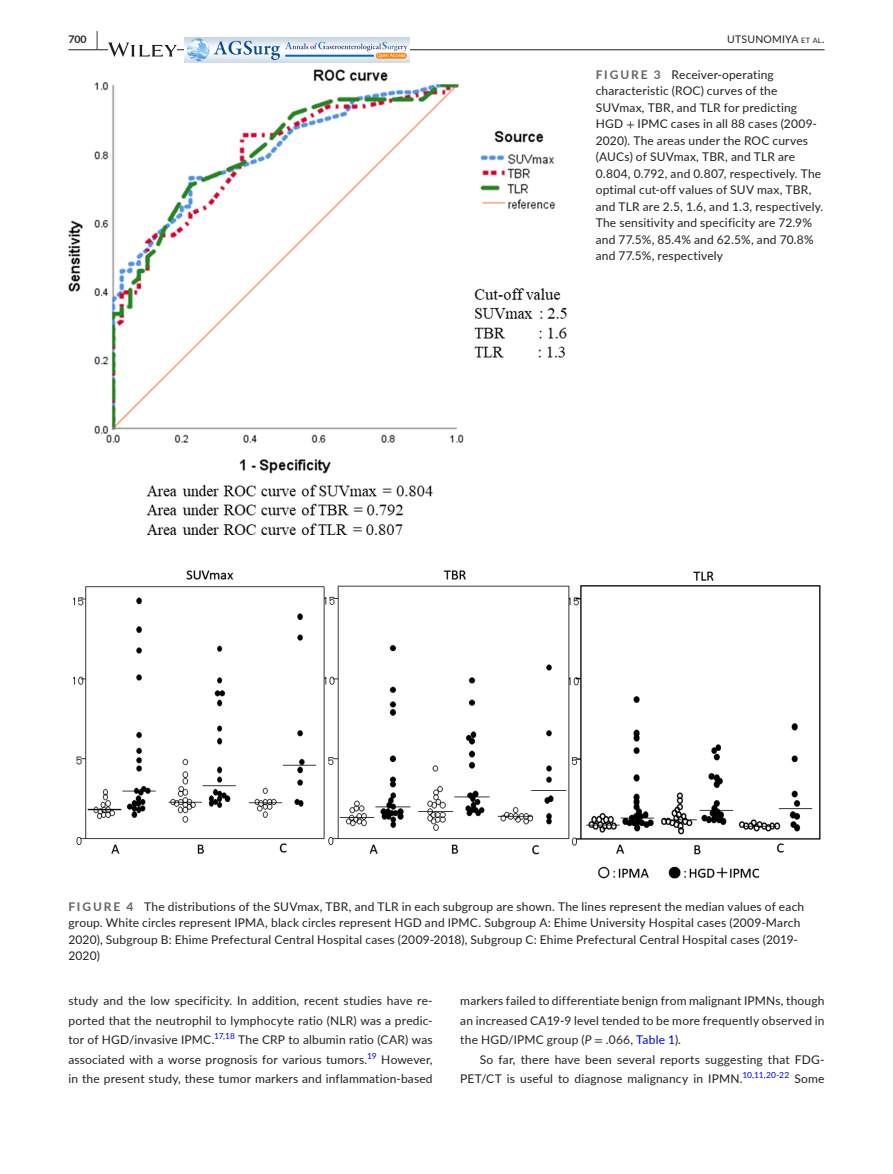
<style>
.page{position:relative;width:893px;height:1174px;background:#fff}
.page>*{position:absolute;margin:0;border:0;box-sizing:border-box;transform-origin:0 0}
.t1{font:12px/16.5px "Lato";letter-spacing:.015em;color:#231f20;text-align:justify}
.t2{font:10.5px "Lato";letter-spacing:.02em;color:#231f20}
.t3{font:700 10.5px "Lato";color:#231f20}
.s1{font-size:19.5px}
.s2{font-size:7.35px}
.s3{font-weight:700;color:#636366}
.s4{font-family:"STIX"}
.s5{font-style:italic}
.s6{color:#00f}
</style>
<div class="page">
<hr style="left:68px;top:49px;width:756px;height:1px;background:#231f20">
<svg style="left:108px;top:42px;width:69px;height:15px"></svg>
<img style="left:185px;top:37px;width:225px;height:25px">
<img style="left:68px;top:69px;width:498px;height:465px">
<img style="left:73px;top:570px;width:748px;height:309px">
<p class="t3" style="left:68px;top:31px;width:31px">700 <span class="s1">|</span></p>
<p class="t2" style="left:727px;top:31px;width:99px">UTSUNOMIYA <span class="s2">et al</span>.</p>
<p class="t1" style="left:596px;top:66px;width:229px;text-align:left"><span class="s3">FIGURE 3</span> Receiver-operating characteristic (ROC) curves of the SUVmax, TBR, and TLR for predicting HGD <span class="s4">+</span> IPMC cases in all 88 cases (2009- 2020). The areas under the ROC curves (AUCs) of SUVmax, TBR, and TLR are 0.804, 0.792, and 0.807, respectively. The optimal cut-off values of SUV max, TBR, and TLR are 2.5, 1.6, and 1.3, respectively.<br>The sensitivity and specificity are 72.9% and 77.5%, 85.4% and 62.5%, and 70.8% and 77.5%, respectively</p>
<p class="t1" style="left:68px;top:897px;width:737px;text-align:left"><span class="s3">FIGURE 4</span> The distributions of the SUVmax, TBR, and TLR in each subgroup are shown. The lines represent the median values of each group. White circles represent IPMA, black circles represent HGD and IPMC. Subgroup A: Ehime University Hospital cases (2009-March 2020), Subgroup B: Ehime Prefectural Central Hospital cases (2009-2018), Subgroup C: Ehime Prefectural Central Hospital cases (2019- 2020)</p>
<p class="t1" style="left:68px;top:990px;width:366px;line-height:19.5px">study and the low specificity. In addition, recent studies have re&shy;ported that the neutrophil to lymphocyte ratio (NLR) was a predic&shy;tor of HGD/invasive IPMC.<sup>17,18</sup> The CRP to albumin ratio (CAR) was associated with a worse prognosis for various tumors.<sup>19</sup> However, in the present study, these tumor markers and inflammation-based</p>
<p class="t1" style="left:460px;top:990px;width:366px;line-height:19.5px">markers failed to differentiate benign from malignant IPMNs, though an increased CA19-9 level tended to be more frequently observed in the HGD/IPMC group (<span class="s5">P</span> <span class="s4">=</span> .066, <span class="s6">Table 1</span>).</p>
<p class="t1" style="left:460px;top:1049px;width:366px;line-height:19.5px;text-align:right">So far, there have been several reports suggesting that FDG-<br>PET/CT is useful to diagnose malignancy in IPMN.<sup>10,11,20-22</sup> Some</p>
</div>
